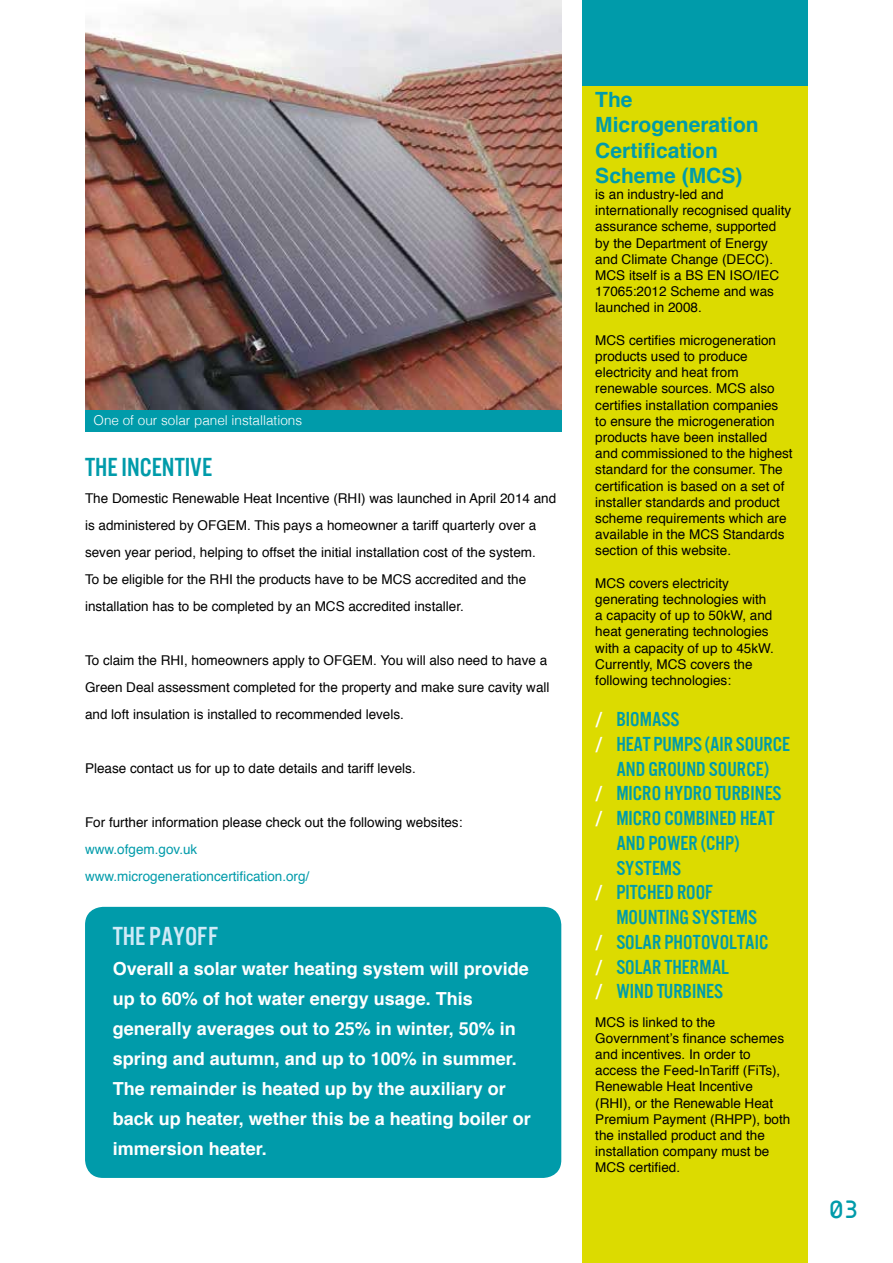
<style>
.page{position:relative;width:893px;height:1263px;background:#fff}
.page>*{position:absolute;margin:0;border:0;box-sizing:border-box;transform-origin:0 0}
.t1{font:27px "U.S.101";color:#009baa}
.t2{font:27px "U.S.101";color:#d0eaf7}
.t3{font:25.5px "Sci Fly Sans";color:#009baa}
.t4{font:21px "U.S.101";color:#009baa}
.t5{font:700 21px/25.2px "Helvetica";color:#009baa}
.t6{font:700 18px/30px "Helvetica";color:#fff}
.t7{font:13.5px/16.2px "Helvetica";color:#000}
.t8{font:13.5px/27px "Helvetica";color:#009baa}
.t9{font:300 13.5px "Helvetica";color:#fff}
.s1{color:#fff}
</style>
<div class="page">
<div style="left:85px;top:907px;width:476px;height:271px;background:#009baa;border-radius:18px"></div>
<img style="left:85px;top:0;width:476px;height:410px">
<div style="left:85px;top:410px;width:476px;height:22px;background:#009baa"></div>
<div style="left:583px;top:0;width:225px;height:1263px;background:#dcdb00"></div>
<div style="left:583px;top:0;width:225px;height:85px;background:#009baa"></div>
<p class="t9" style="left:94px;top:409px;width:210px">One of our solar panel installations</p>
<h1 class="t1" style="left:85px;top:453px;width:129px">THE INCENTIVE</h1>
<p class="t7" style="left:85px;top:485px;width:473px;line-height:27px">The Domestic Renewable Heat Incentive (RHI) was launched in April 2014 and is administered by OFGEM. This pays a homeowner a tariff quarterly over a seven year period, helping to offset the initial installation cost of the system.<br>To be eligible for the RHI the products have to be MCS accredited and the installation has to be completed by an MCS accredited installer.</p>
<p class="t7" style="left:85px;top:647px;width:466px;line-height:27px">To claim the RHI, homeowners apply to OFGEM. You will also need to have a<br>Green Deal assessment completed for the property and make sure cavity wall and loft insulation is installed to recommended levels.</p>
<p class="t7" style="left:85px;top:761px;width:332px">Please contact us for up to date details and tariff levels.</p>
<p class="t7" style="left:85px;top:815px;width:379px">For further information please check out the following websites:</p>
<p class="t8" style="left:85px;top:836px;width:226px">www.ofgem.gov.uk www.microgenerationcertification.org/</p>
<h1 class="t2" style="left:113px;top:922px;width:107px">THE PAYOFF</h1>
<p class="t6" style="left:113px;top:954px;width:420px">Overall a solar water heating system will provide up to 60% of hot water energy usage. This generally averages out to 25% in winter, 50% in spring and autumn, and up to 100% in summer.<br>The remainder is heated up by the auxiliary or back up heater, wether this be a heating boiler or immersion heater.</p>
<h3 class="t5" style="left:595px;top:87px;width:165px">The<br>Microgeneration<br>Certification<br>Scheme (MCS)</h3>
<p class="t7" style="left:595px;top:187px;width:197px">is an industry-led and internationally recognised quality assurance scheme, supported by the Department of Energy and Climate Change (DECC).<br>MCS itself is a BS EN ISO/IEC<br>17065:2012 Scheme and was launched in 2008.</p>
<p class="t7" style="left:595px;top:332px;width:199px">MCS certifies microgeneration products used to produce electricity and heat from renewable sources. MCS also certifies installation companies to ensure the microgeneration products have been installed and commissioned to the highest standard for the consumer. The certification is based on a set of installer standards and product scheme requirements which are available in the MCS Standards section of this website.</p>
<p class="t7" style="left:595px;top:575px;width:180px">MCS covers electricity generating technologies with a capacity of up to 50kW, and heat generating technologies with a capacity of up to 45kW.<br>Currently, MCS covers the following technologies:</p>
<h3 class="t4" style="left:595px;top:708px;width:86px"><span class="s1">/</span> BIOMASS</h3>
<h3 class="t4" style="left:595px;top:733px;width:196px"><span class="s1">/</span> HEAT PUMPS (AIR SOURCE</h3>
<h3 class="t4" style="left:616px;top:757px;width:154px">AND GROUND SOURCE)</h3>
<h3 class="t4" style="left:595px;top:782px;width:188px"><span class="s1">/</span> MICRO HYDRO TURBINES</h3>
<h3 class="t4" style="left:595px;top:807px;width:181px"><span class="s1">/</span> MICRO COMBINED HEAT</h3>
<h3 class="t4" style="left:616px;top:832px;width:125px">AND POWER (CHP)</h3>
<h3 class="t4" style="left:616px;top:856px;width:66px">SYSTEMS</h3>
<h3 class="t4" style="left:595px;top:881px;width:119px"><span class="s1">/</span> PITCHED ROOF</h3>
<h3 class="t4" style="left:616px;top:906px;width:142px">MOUNTING SYSTEMS</h3>
<h3 class="t4" style="left:595px;top:931px;width:174px"><span class="s1">/</span> SOLAR PHOTOVOLTAIC</h3>
<h3 class="t4" style="left:595px;top:955px;width:135px"><span class="s1">/</span> SOLAR THERMAL</h3>
<h3 class="t4" style="left:595px;top:980px;width:129px"><span class="s1">/</span> WIND TURBINES</h3>
<p class="t7" style="left:595px;top:1014px;width:197px">MCS is linked to the<br>Government’s finance schemes and incentives. In order to access the Feed-InTariff (FiTs),<br>Renewable Heat Incentive (RHI), or the Renewable Heat<br>Premium Payment (RHPP), both the installed product and the installation company must be<br>MCS certified.</p>
<h2 class="t3" style="left:829px;top:1195px;width:31px">03</h2>
</div>
